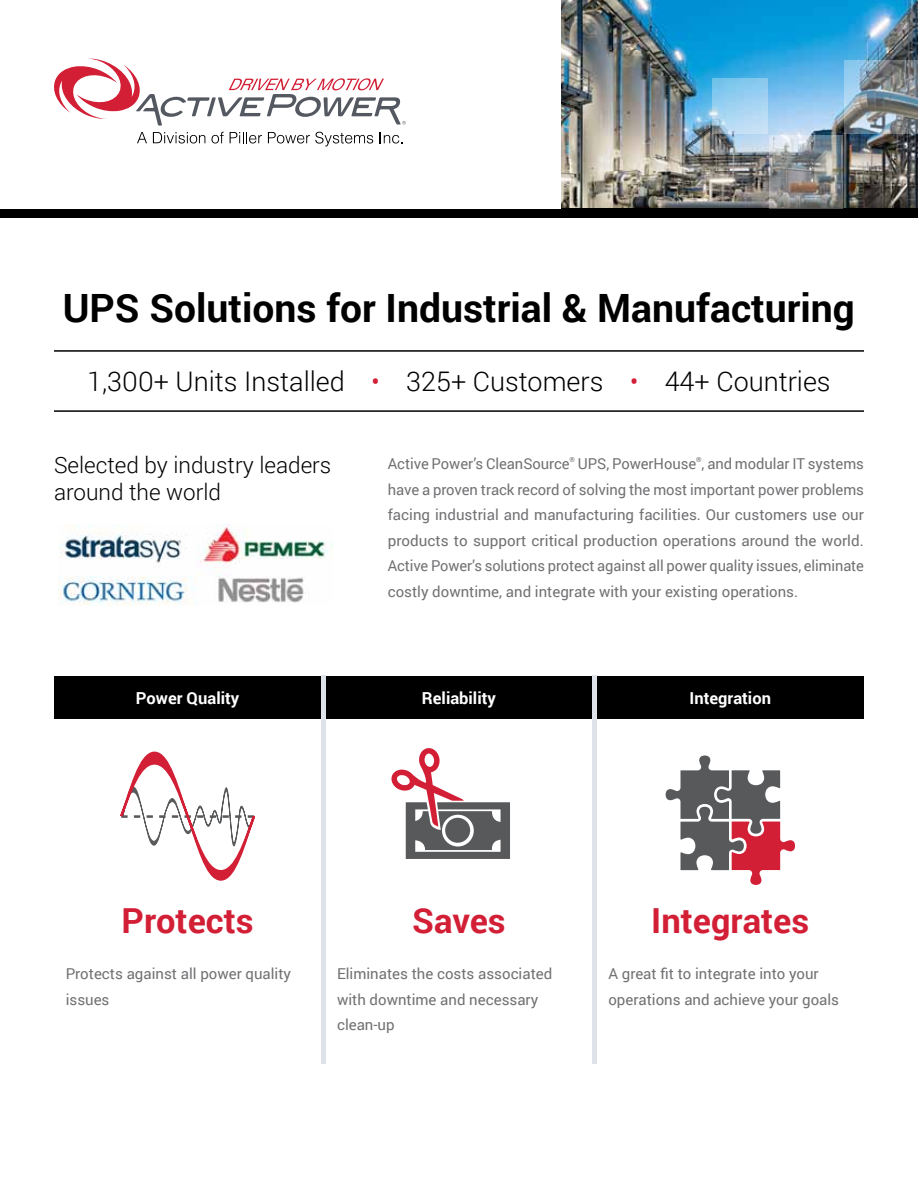
<style>
.page{position:relative;width:918px;height:1188px;background:#fff}
.page>*{position:absolute;margin:0;border:0;box-sizing:border-box;transform-origin:0 0}
.t1{font:700 39px "Roboto";color:#000}
.t2{font:700 34.5px "Roboto";color:#d31f36}
.t3{font:300 27px "Roboto";color:#000}
.t4{font:300 22.5px/27px "Roboto";color:#000}
.t5{font:700 16.5px "Roboto";color:#fff}
.t6{font:15px/25.5px "Roboto";color:#717073}
.t7{font:7.05px "Roboto";color:#717073}
.s1{color:#d31f36}
</style>
<div class="page">
<img style="left:561px;top:0;width:357px;height:209px">
<hr style="left:54px;top:350px;width:810px;height:2px;background:#000">
<hr style="left:54px;top:410px;width:810px;height:2px;background:#000">
<div style="left:54px;top:676px;width:267px;height:42px;background:#000"></div>
<div style="left:325px;top:676px;width:268px;height:42px;background:#000"></div>
<div style="left:597px;top:676px;width:267px;height:42px;background:#000"></div>
<hr style="left:321px;top:676px;width:4px;height:388px;background:#dde3e8">
<hr style="left:593px;top:676px;width:4px;height:388px;background:#dde3e8">
<svg style="left:391px;top:748px;width:119px;height:111px"></svg>
<div style="left:445px;top:818px;width:25px;height:25px;background:#58595b;border-radius:50%"></div>
<div style="left:0;top:209px;width:918px;height:9px;background:#000"></div>
<img style="left:58px;top:525px;width:274px;height:81px">
<svg style="left:120px;top:751px;width:136px;height:130px"></svg>
<svg style="left:666px;top:755px;width:129px;height:130px"></svg>
<img style="left:844px;top:60px;width:74px;height:74px">
<svg style="left:770px;top:135px;width:73px;height:74px;background:#919394"></svg>
<svg style="left:712px;top:79px;width:55px;height:55px;background:#9fcfed"></svg>
<svg style="left:54px;top:58px;width:352px;height:68px"></svg>
<svg style="left:137px;top:132px;width:10px;height:11px"></svg>
<svg style="left:153px;top:132px;width:52px;height:12px"></svg>
<svg style="left:212px;top:132px;width:12px;height:12px"></svg>
<svg style="left:230px;top:132px;width:32px;height:12px"></svg>
<svg style="left:268px;top:132px;width:105px;height:14px"></svg>
<svg style="left:380px;top:132px;width:23px;height:12px"></svg>
<h1 class="t1" style="left:63px;top:280px;width:794px">UPS Solutions for Industrial &amp; Manufacturing</h1>
<h3 class="t3" style="left:87px;top:363px;width:745px">1,300+ Units Installed <span class="s1">•</span> 325+ Customers <span class="s1">•</span> 44+ Countries</h3>
<h3 class="t4" style="left:54px;top:450px;width:279px">Selected by industry leaders around the world</h3>
<p class="t6" style="left:388px;top:451px;width:183px">Active Power’s CleanSource</p>
<p class="t7" style="left:570px;top:455px;width:7px">®</p>
<p class="t6" style="left:578px;top:451px;width:288px">UPS, PowerHouse , and modular IT systems</p>
<p class="t7" style="left:696px;top:455px;width:7px">®</p>
<p class="t6" style="left:388px;top:476px;width:478px;text-align:justify">have a proven track record of solving the most important power problems facing industrial and manufacturing facilities. Our customers use our products to support critical production operations around the world.<br>Active Power’s solutions protect against all power quality issues, eliminate costly downtime, and integrate with your existing operations.</p>
<p class="t5" style="left:136px;top:686px;width:105px">Power Quality</p>
<p class="t5" style="left:422px;top:686px;width:76px">Reliability</p>
<p class="t5" style="left:690px;top:686px;width:83px">Integration</p>
<h2 class="t2" style="left:122px;top:897px;width:133px">Protects</h2>
<h2 class="t2" style="left:412px;top:897px;width:95px">Saves</h2>
<h2 class="t2" style="left:651px;top:897px;width:160px">Integrates</h2>
<p class="t6" style="left:337px;top:960px;width:217px">Eliminates the costs associated with downtime and necessary clean-up</p>
<p class="t6" style="left:608px;top:960px;width:232px">A great fit to integrate into your operations and achieve your goals</p>
<p class="t6" style="left:66px;top:960px;width:227px">Protects against all power quality issues</p>
</div>
